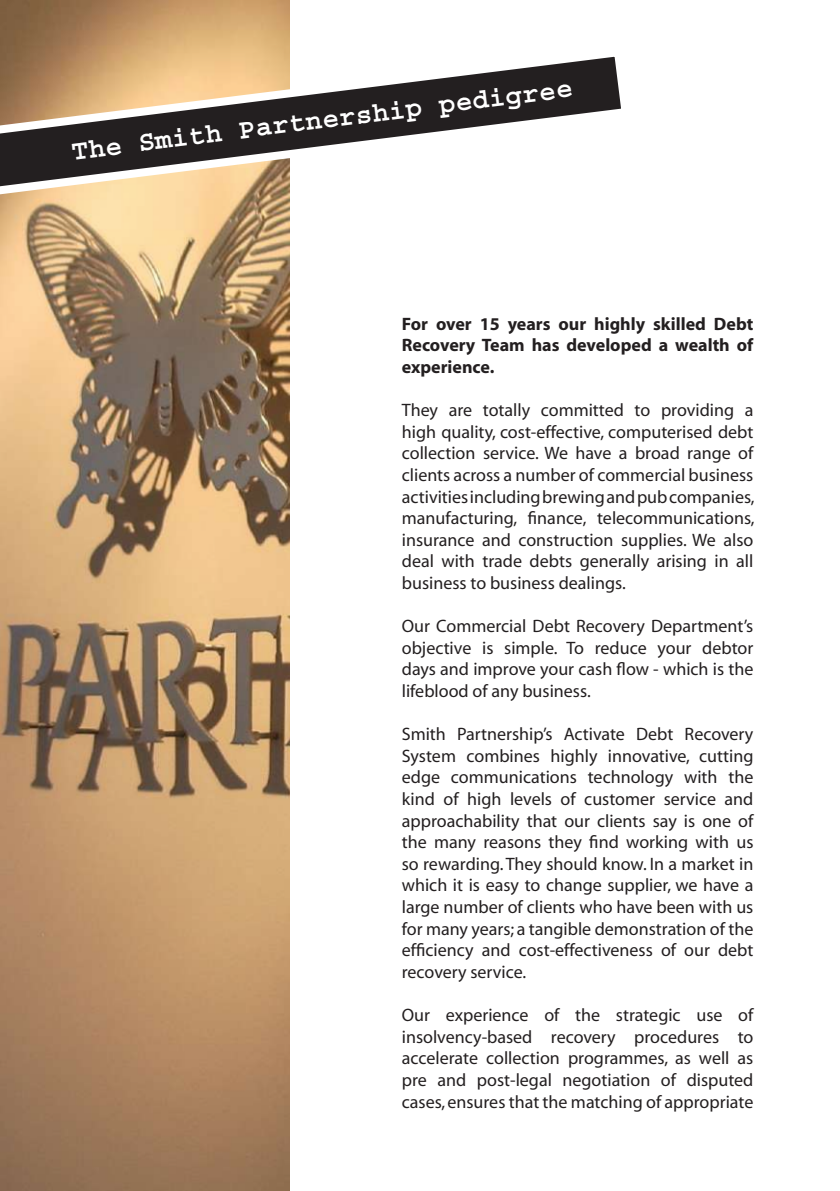
<style>
.page{position:relative;width:840px;height:1191px;background:#fff}
.page>*{position:absolute;margin:0;border:0;box-sizing:border-box;transform-origin:0 0}
.t1{font:700 28px "Courier Std";color:#fff}
.t2{font:18px/21.6px "Myriad";color:#231f20;text-align:justify}
.t3{font:700 18px/21.6px "Myriad";color:#231f20;text-align:justify}
</style>
<div class="page">
<img style="left:0;top:0;width:289px;height:1191px">
<svg style="left:0;top:43px;width:621px;height:177px"></svg>
<h1 class="t1" style="left:70px;top:135px;width:505px;rotate:-7deg">The Smith Partnership pedigree</h1>
<p class="t3" style="left:401px;top:313px;width:353px">For over 15 years our highly skilled Debt Recovery Team has developed a wealth of experience.</p>
<p class="t2" style="left:401px;top:400px;width:354px">They are totally committed to providing a high quality, cost-effective, computerised debt collection service. We have a broad range of clients across a number of commercial business activities including brewing and pub companies, manufacturing, finance, telecommunications, insurance and construction supplies. We also deal with trade debts generally arising in all business to business dealings.</p>
<p class="t2" style="left:401px;top:616px;width:353px">Our Commercial Debt Recovery Department’s objective is simple. To reduce your debtor days and improve your cash flow - which is the lifeblood of any business.</p>
<p class="t2" style="left:401px;top:724px;width:353px">Smith Partnership’s Activate Debt Recovery System combines highly innovative, cutting edge communications technology with the kind of high levels of customer service and approachability that our clients say is one of the many reasons they find working with us so rewarding. They should know. In a market in which it is easy to change supplier, we have a large number of clients who have been with us for many years; a tangible demonstration of the efficiency and cost-effectiveness of our debt recovery service.</p>
<p class="t2" style="left:401px;top:1005px;width:353px">Our experience of the strategic use of insolvency-based recovery procedures to accelerate collection programmes, as well as pre and post-legal negotiation of disputed cases, ensures that the matching of appropriate</p>
</div>
